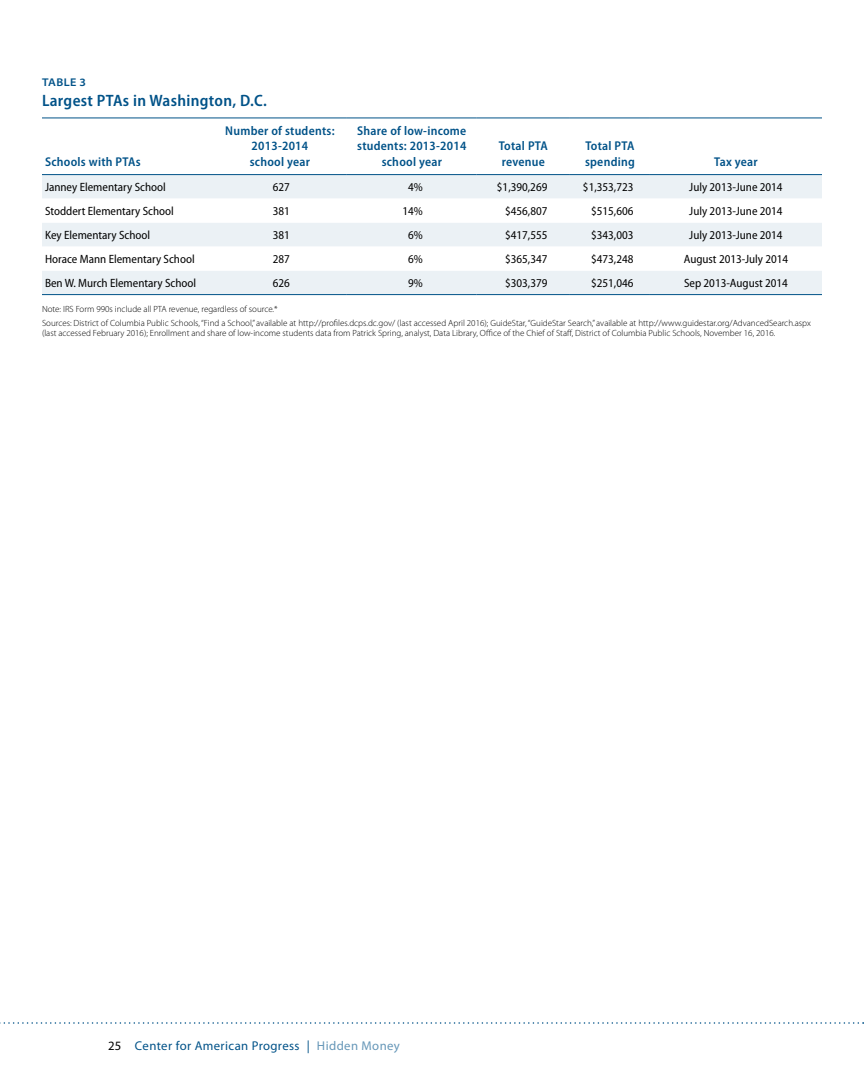
<style>
.page{position:relative;width:864px;height:1080px;background:#fff}
.page>*{position:absolute;margin:0;border:0;box-sizing:border-box;transform-origin:0 0}
.t1{font:600 semi-condensed 16.5px "Myriad Pro";letter-spacing:.02em;color:#005288}
.t2{font:600 semi-condensed 12.75px/15.3px "Myriad Pro";letter-spacing:.02em;color:#005288;text-align:center}
.t3{font:12.75px "Myriad Pro";letter-spacing:.03em;color:#005288}
.t4{font:semi-condensed 12px "Myriad Pro";color:#000}
.t5{font:600 semi-expanded 11.25px "Myriad Pro";letter-spacing:.04em;color:#005288}
.t6{font:300 9px/13.8px "Myriad Pro";color:#000}
.s1{color:#000}
.s2{color:#6697b8}
</style>
<div class="page">
<svg style="left:0;top:1022px;width:864px;height:2px"></svg>
<div style="left:42px;top:175px;width:780px;height:119px;background:#ebf1f5"></div>
<svg style="left:42px;top:199px;width:780px;height:72px"></svg>
<hr style="left:42px;top:118px;width:171px;height:1px;background:#005288">
<hr style="left:213px;top:118px;width:134px;height:1px;background:#005288">
<hr style="left:347px;top:118px;width:130px;height:1px;background:#005288">
<hr style="left:477px;top:118px;width:93px;height:1px;background:#005288">
<hr style="left:570px;top:118px;width:80px;height:1px;background:#005288">
<hr style="left:650px;top:118px;width:172px;height:1px;background:#005288">
<hr style="left:42px;top:174px;width:171px;height:1px;background:#005288">
<hr style="left:213px;top:174px;width:134px;height:1px;background:#005288">
<hr style="left:347px;top:174px;width:130px;height:1px;background:#005288">
<hr style="left:477px;top:174px;width:93px;height:1px;background:#005288">
<hr style="left:570px;top:174px;width:80px;height:1px;background:#005288">
<hr style="left:650px;top:174px;width:172px;height:1px;background:#005288">
<hr style="left:42px;top:294px;width:171px;height:1px;background:#005288">
<hr style="left:213px;top:294px;width:134px;height:1px;background:#005288">
<hr style="left:347px;top:294px;width:130px;height:1px;background:#005288">
<hr style="left:477px;top:294px;width:93px;height:1px;background:#005288">
<hr style="left:570px;top:294px;width:80px;height:1px;background:#005288">
<hr style="left:650px;top:294px;width:172px;height:1px;background:#005288">
<p class="t5" style="left:42px;top:76px;width:46px">TABLE 3</p>
<h1 class="t1" style="left:42px;top:91px;width:227px">Largest PTAs in Washington, D.C.</h1>
<h2 class="t2" style="left:45px;top:154px;width:97px">Schools with PTAs</h2>
<h2 class="t2" style="left:225px;top:123px;width:111px">Number of students:<br>2013-2014<br>school year</h2>
<h2 class="t2" style="left:357px;top:123px;width:111px">Share of low-income students: 2013-2014 school year</h2>
<h2 class="t2" style="left:499px;top:139px;width:51px;text-align:left">Total PTA revenue</h2>
<h2 class="t2" style="left:585px;top:139px;width:51px;text-align:left">Total PTA spending</h2>
<h2 class="t2" style="left:714px;top:154px;width:45px">Tax year</h2>
<h3 class="t4" style="left:45px;top:181px;width:122px">Janney Elementary School</h3>
<h3 class="t4" style="left:273px;top:181px;width:19px">627</h3>
<h3 class="t4" style="left:408px;top:181px;width:16px">4%</h3>
<h3 class="t4" style="left:497px;top:181px;width:52px">$1,390,269</h3>
<h3 class="t4" style="left:583px;top:181px;width:52px">$1,353,723</h3>
<h3 class="t4" style="left:689px;top:181px;width:95px">July 2013-June 2014</h3>
<h3 class="t4" style="left:45px;top:205px;width:130px">Stoddert Elementary School</h3>
<h3 class="t4" style="left:273px;top:205px;width:19px">381</h3>
<h3 class="t4" style="left:402px;top:205px;width:22px">14%</h3>
<h3 class="t4" style="left:505px;top:205px;width:44px">$456,807</h3>
<h3 class="t4" style="left:591px;top:205px;width:44px">$515,606</h3>
<h3 class="t4" style="left:689px;top:205px;width:95px">July 2013-June 2014</h3>
<h3 class="t4" style="left:45px;top:229px;width:107px">Key Elementary School</h3>
<h3 class="t4" style="left:273px;top:229px;width:19px">381</h3>
<h3 class="t4" style="left:408px;top:229px;width:16px">6%</h3>
<h3 class="t4" style="left:505px;top:229px;width:44px">$417,555</h3>
<h3 class="t4" style="left:591px;top:229px;width:44px">$343,003</h3>
<h3 class="t4" style="left:689px;top:229px;width:95px">July 2013-June 2014</h3>
<h3 class="t4" style="left:45px;top:253px;width:151px">Horace Mann Elementary School</h3>
<h3 class="t4" style="left:273px;top:253px;width:19px">287</h3>
<h3 class="t4" style="left:408px;top:253px;width:16px">6%</h3>
<h3 class="t4" style="left:505px;top:253px;width:44px">$365,347</h3>
<h3 class="t4" style="left:591px;top:253px;width:44px">$473,248</h3>
<h3 class="t4" style="left:684px;top:253px;width:106px">August 2013-July 2014</h3>
<h3 class="t4" style="left:45px;top:277px;width:153px">Ben W. Murch Elementary School</h3>
<h3 class="t4" style="left:273px;top:277px;width:19px">626</h3>
<h3 class="t4" style="left:408px;top:277px;width:16px">9%</h3>
<h3 class="t4" style="left:505px;top:277px;width:44px">$303,379</h3>
<h3 class="t4" style="left:591px;top:277px;width:44px">$251,046</h3>
<h3 class="t4" style="left:684px;top:277px;width:105px">Sep 2013-August 2014</h3>
<p class="t6" style="left:42px;top:302px;width:770px">Note: IRS Form 990s include all PTA revenue, regardless of source.*<br>Sources: District of Columbia Public Schools, “Find a School,” available at http://profiles.dcps.dc.gov/ (last accessed April 2016); GuideStar, “GuideStar Search,” available at http://www.guidestar.org/AdvancedSearch.aspx</p>
<p class="t6" style="left:42px;top:326px;width:735px">(last accessed February 2016); Enrollment and share of low-income students data from Patrick Spring, analyst, Data Library, Office of the Chief of Staff, District of Columbia Public Schools, November 16, 2016.</p>
<h2 class="t3" style="left:108px;top:1038px;width:293px"><span class="s1">25</span> Center for American Progress | <span class="s2">Hidden Money</span></h2>
</div>
